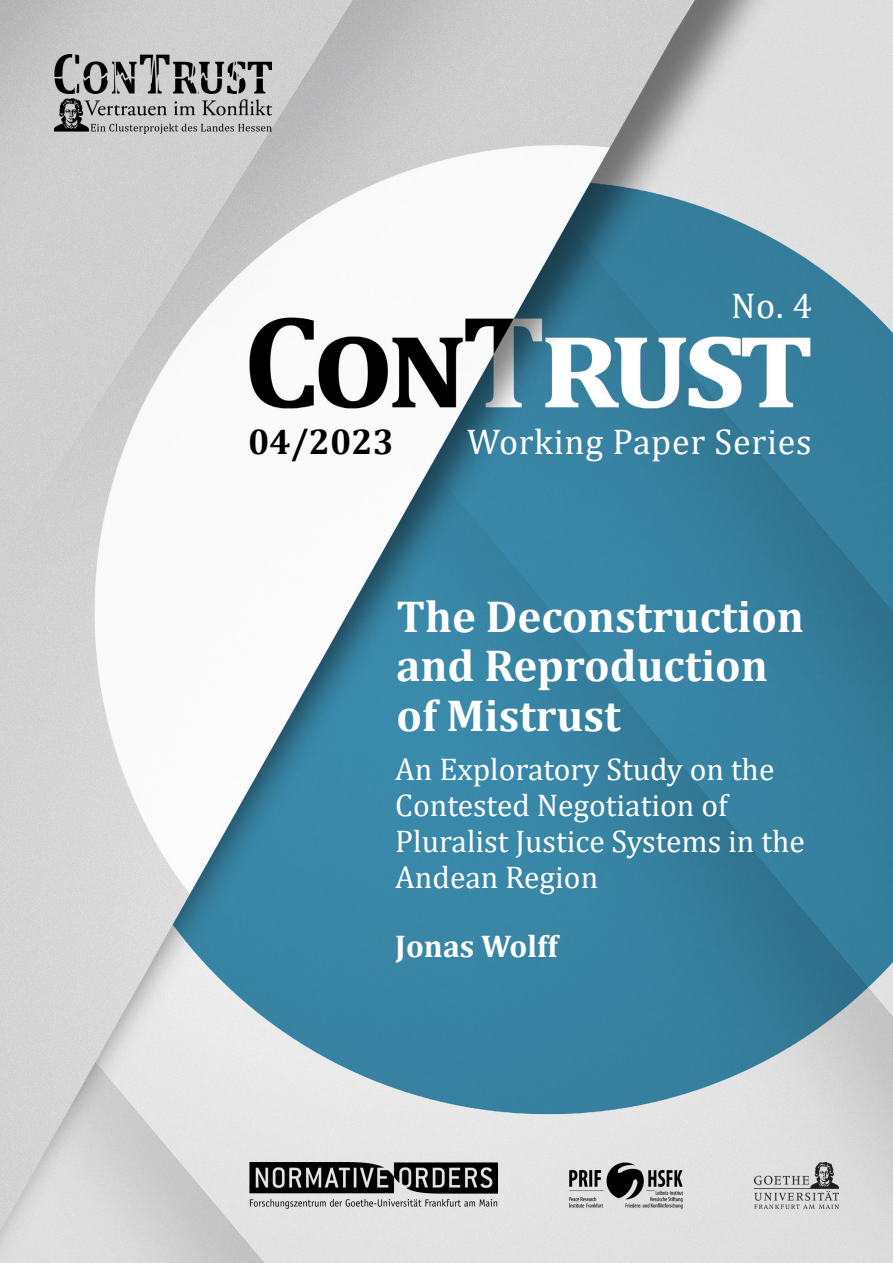
<style>
.page{position:relative;width:893px;height:1263px;background:#fff}
.page>*{position:absolute;margin:0;border:0;box-sizing:border-box;transform-origin:0 0}
.t1{font:700 45px/49.5px "Cambria";color:#fff}
.t2{font:36px "Cambria";letter-spacing:.02em;color:#fff}
.t3{font:700 36px "Cambria";color:#000}
.t4{font:31.5px/36px "Cambria";color:#fff}
.t5{font:700 31.5px "Cambria";color:#fff}
</style>
<div class="page">
<img style="left:0;top:0;width:893px;height:1263px">
<img style="left:54px;top:54px;width:217px;height:79px">
<img style="left:569px;top:1163px;width:113px;height:46px">
<img style="left:754px;top:1163px;width:85px;height:46px">
<img style="left:250px;top:1163px;width:248px;height:45px">
<p class="t2" style="left:731px;top:284px;width:83px">No. 4</p>
<p class="t3" style="left:248px;top:417px;width:148px">04/2023</p>
<p class="t2" style="left:467px;top:421px;width:346px">Working Paper Series</p>
<h1 class="t1" style="left:396px;top:590px;width:409px">The Deconstruction and Reproduction of Mistrust</h1>
<p class="t4" style="left:395px;top:751px;width:411px">An Exploratory Study on the<br>Contested Negotiation of<br>Pluralist Justice Systems in the<br>Andean Region</p>
<p class="t5" style="left:395px;top:924px;width:164px">Jonas Wolff</p>
</div>
